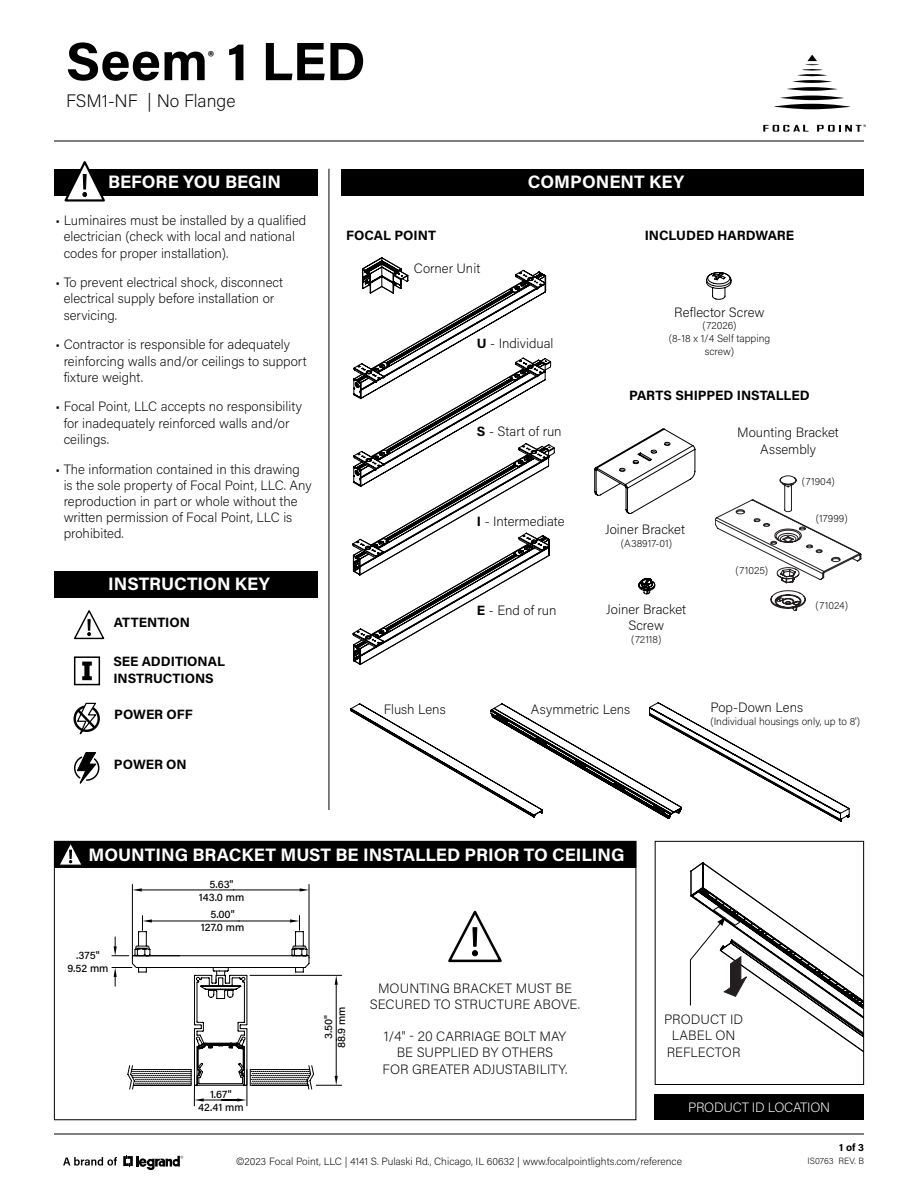
<style>
.page{position:relative;width:918px;height:1188px;background:#fff}
.page>*{position:absolute;margin:0;border:0;box-sizing:border-box;transform-origin:0 0}
.t1{font:700 54px "Acumin Pro";letter-spacing:.005em;color:#000}
.t2{font:700 18px "Acumin Pro";color:#fff}
.t3{font:200 18px "Acumin Pro";color:#000}
.t4{font:700 15.75px "Acumin Pro";color:#000}
.t5{font:200 13.5px/16.2px "Acumin Pro";color:#000}
.t6{font:700 13.5px/16.2px "Acumin Pro";color:#000}
.t7{font:200 13.5px "Acumin Pro";letter-spacing:-.02em;color:#fff}
.t8{font:500 10.95px/13px "Acumin Pro";color:#010101;text-align:center}
.t9{font:200 10.5px/12.6px "Acumin Pro";color:#000;text-align:center}
.t10{font:700 10.5px "Acumin Pro";color:#000}
.t11{font:200 9px "Acumin Pro";color:#000}
.s1{font-weight:700}
</style>
<div class="page">
<hr style="left:54px;top:1134px;width:810px;height:1px;background:#000">
<hr style="left:54px;top:141px;width:810px;height:1px;background:#000">
<svg style="left:774px;top:104px;width:77px;height:5px"></svg>
<svg style="left:780px;top:96px;width:64px;height:4px"></svg>
<svg style="left:787px;top:87px;width:51px;height:4px"></svg>
<hr style="left:792px;top:80px;width:40px;height:3px;background:#000;border-radius:50%">
<hr style="left:797px;top:74px;width:30px;height:2px;background:#000;border-radius:50%">
<hr style="left:802px;top:69px;width:21px;height:2px;background:#000;border-radius:50%">
<svg style="left:805px;top:55px;width:14px;height:10px"></svg>
<svg style="left:763px;top:125px;width:46px;height:7px"></svg>
<svg style="left:817px;top:124px;width:49px;height:8px"></svg>
<div style="left:74px;top:705px;width:26px;height:27px;border:2px solid #000;border-radius:50%"></div>
<svg style="left:75px;top:702px;width:23px;height:33px"></svg>
<svg style="left:74px;top:752px;width:26px;height:32px"></svg>
<svg style="left:74px;top:610px;width:31px;height:30px"></svg>
<div style="left:74px;top:656px;width:26px;height:29px;background:#fff;border:2px solid #000101"></div>
<svg style="left:82px;top:661px;width:10px;height:20px"></svg>
<div style="left:54px;top:169px;width:264px;height:27px;background:#000"></div>
<div style="left:341px;top:169px;width:523px;height:27px;background:#000"></div>
<div style="left:54px;top:571px;width:264px;height:27px;background:#000"></div>
<hr style="left:329px;top:169px;width:1px;height:641px;background:#000">
<svg style="left:64px;top:161px;width:41px;height:41px"></svg>
<svg style="left:123px;top:1155px;width:60px;height:16px"></svg>
<svg style="left:63px;top:1157px;width:54px;height:9px"></svg>
<svg style="left:715px;top:476px;width:146px;height:135px"></svg>
<svg style="left:706px;top:272px;width:25px;height:28px"></svg>
<div style="left:55px;top:842px;width:581px;height:25px;background:#000"></div>
<div style="left:54px;top:841px;width:582px;height:27px;border:2px solid #000"></div>
<hr style="left:132px;top:884px;width:1px;height:72px;background:#010101">
<hr style="left:309px;top:884px;width:1px;height:71px;background:#010101">
<hr style="left:142px;top:890px;width:92px;height:1px;background:#010101">
<hr style="left:234px;top:890px;width:66px;height:1px;background:#010101">
<svg style="left:132px;top:888px;width:10px;height:4px"></svg>
<svg style="left:300px;top:888px;width:9px;height:4px"></svg>
<svg style="left:112px;top:916px;width:230px;height:190px"></svg>
<svg style="left:58px;top:841px;width:26px;height:26px"></svg>
<svg style="left:448px;top:910px;width:54px;height:53px"></svg>
<svg style="left:353px;top:258px;width:201px;height:407px"></svg>
<svg style="left:638px;top:577px;width:17px;height:18px"></svg>
<div style="left:655px;top:841px;width:209px;height:244px;border:1px solid #000"></div>
<div style="left:654px;top:1095px;width:210px;height:25px;background:#000"></div>
<svg style="left:690px;top:863px;width:174px;height:221px"></svg>
<svg style="left:594px;top:429px;width:102px;height:85px"></svg>
<svg style="left:351px;top:703px;width:498px;height:119px"></svg>
<h1 class="t1" style="left:66px;top:23px;width:301px">Seem 1 LED</h1>
<p class="t4" style="left:208px;top:46px;width:7px">®</p>
<h2 class="t3" style="left:66px;top:89px;width:171px">FSM1-NF | No Flange</h2>
<h2 class="t2" style="left:108px;top:169px;width:175px">BEFORE YOU BEGIN</h2>
<h2 class="t2" style="left:528px;top:169px;width:158px">COMPONENT KEY</h2>
<p class="t5" style="left:64px;top:212px;width:244px;text-indent:-8px">• Luminaires must be installed by a qualified electrician (check with local and national codes for proper installation).</p>
<p class="t5" style="left:64px;top:274px;width:221px;text-indent:-8px">• To prevent electrical shock, disconnect electrical supply before installation or servicing.</p>
<p class="t5" style="left:64px;top:336px;width:244px;text-indent:-8px">• Contractor is responsible for adequately reinforcing walls and/or ceilings to support fixture weight.</p>
<p class="t5" style="left:64px;top:398px;width:240px;text-indent:-8px">• Focal Point, LLC accepts no responsibility for inadequately reinforced walls and/or ceilings.</p>
<p class="t5" style="left:64px;top:460px;width:250px;text-indent:-8px">• The information contained in this drawing is the sole property of Focal Point, LLC. Any reproduction in part or whole without the written permission of Focal Point, LLC is prohibited.</p>
<h2 class="t2" style="left:108px;top:571px;width:163px">INSTRUCTION KEY</h2>
<p class="t6" style="left:114px;top:614px;width:77px">ATTENTION</p>
<p class="t6" style="left:113px;top:653px;width:113px">SEE ADDITIONAL<br>INSTRUCTIONS</p>
<p class="t6" style="left:114px;top:706px;width:80px">POWER OFF</p>
<p class="t6" style="left:114px;top:756px;width:74px">POWER ON</p>
<p class="t6" style="left:346px;top:227px;width:91px">FOCAL POINT</p>
<p class="t5" style="left:414px;top:260px;width:68px">Corner Unit</p>
<p class="t6" style="left:645px;top:227px;width:151px">INCLUDED HARDWARE</p>
<p class="t5" style="left:477px;top:335px;width:78px"><span class="s1">U</span> - Individual</p>
<p class="t5" style="left:674px;top:304px;width:92px">Reflector Screw</p>
<p class="t9" style="left:669px;top:319px;width:103px">(72026)<br>(8-18 x 1/4 Self tapping screw)</p>
<p class="t6" style="left:629px;top:386px;width:182px">PARTS SHIPPED INSTALLED</p>
<p class="t5" style="left:477px;top:422px;width:86px"><span class="s1">S</span> - Start of run</p>
<p class="t5" style="left:737px;top:424px;width:103px;text-align:center">Mounting Bracket<br>Assembly</p>
<p class="t9" style="left:802px;top:475px;width:34px">(71904)</p>
<p class="t5" style="left:477px;top:512px;width:89px"><span class="s1">I</span> - Intermediate</p>
<p class="t5" style="left:605px;top:521px;width:81px">Joiner Bracket</p>
<p class="t9" style="left:621px;top:537px;width:53px">(A38917-01)</p>
<p class="t9" style="left:816px;top:511px;width:33px">(17999)</p>
<p class="t9" style="left:736px;top:563px;width:34px">(71025)</p>
<p class="t5" style="left:477px;top:602px;width:81px"><span class="s1">E</span> - End of run</p>
<p class="t5" style="left:606px;top:600px;width:81px;text-align:center">Joiner Bracket<br>Screw</p>
<p class="t9" style="left:631px;top:632px;width:32px">(72118)</p>
<p class="t9" style="left:816px;top:599px;width:34px">(71024)</p>
<p class="t5" style="left:384px;top:700px;width:63px">Flush Lens</p>
<p class="t5" style="left:710px;top:699px;width:94px">Pop-Down Lens</p>
<p class="t9" style="left:710px;top:715px;width:151px">(Individual housings only, up to 8')</p>
<p class="t5" style="left:531px;top:700px;width:101px">Asymmetric Lens</p>
<h2 class="t2" style="left:88px;top:842px;width:538px">MOUNTING BRACKET MUST BE INSTALLED PRIOR TO CEILING</h2>
<p class="t8" style="left:68px;top:948px;width:43px">.375"<br>9.52 mm</p>
<p class="t8" style="left:199px;top:877px;width:47px">5.63"<br>143.0 mm</p>
<p class="t8" style="left:201px;top:907px;width:45px">5.00"<br>127.0 mm</p>
<p class="t8" style="left:198px;top:1087px;width:47px">1.67"<br>42.41 mm</p>
<p class="t8" style="left:321px;top:1048px;width:43px;rotate:-90deg">3.50"<br>88.9 mm</p>
<p class="t5" style="left:370px;top:979px;width:212px;text-align:center">MOUNTING BRACKET MUST BE<br>SECURED TO STRUCTURE ABOVE.</p>
<p class="t5" style="left:383px;top:1028px;width:186px;text-align:center">1/4" - 20 CARRIAGE BOLT MAY<br>BE SUPPLIED BY OTHERS<br>FOR GREATER ADJUSTABILITY.</p>
<p class="t5" style="left:664px;top:1011px;width:81px;text-align:center">PRODUCT ID<br>LABEL ON<br>REFLECTOR</p>
<p class="t7" style="left:688px;top:1098px;width:144px">PRODUCT ID LOCATION</p>
<p class="t9" style="left:236px;top:1155px;width:447px">©2023 Focal Point, LLC | 4141 S. Pulaski Rd., Chicago, IL 60632 | www.focalpointlights.com/reference</p>
<p class="t10" style="left:839px;top:1140px;width:26px">1 of 3</p>
<p class="t11" style="left:808px;top:1155px;width:58px">IS0763 REV. B</p>
</div>
